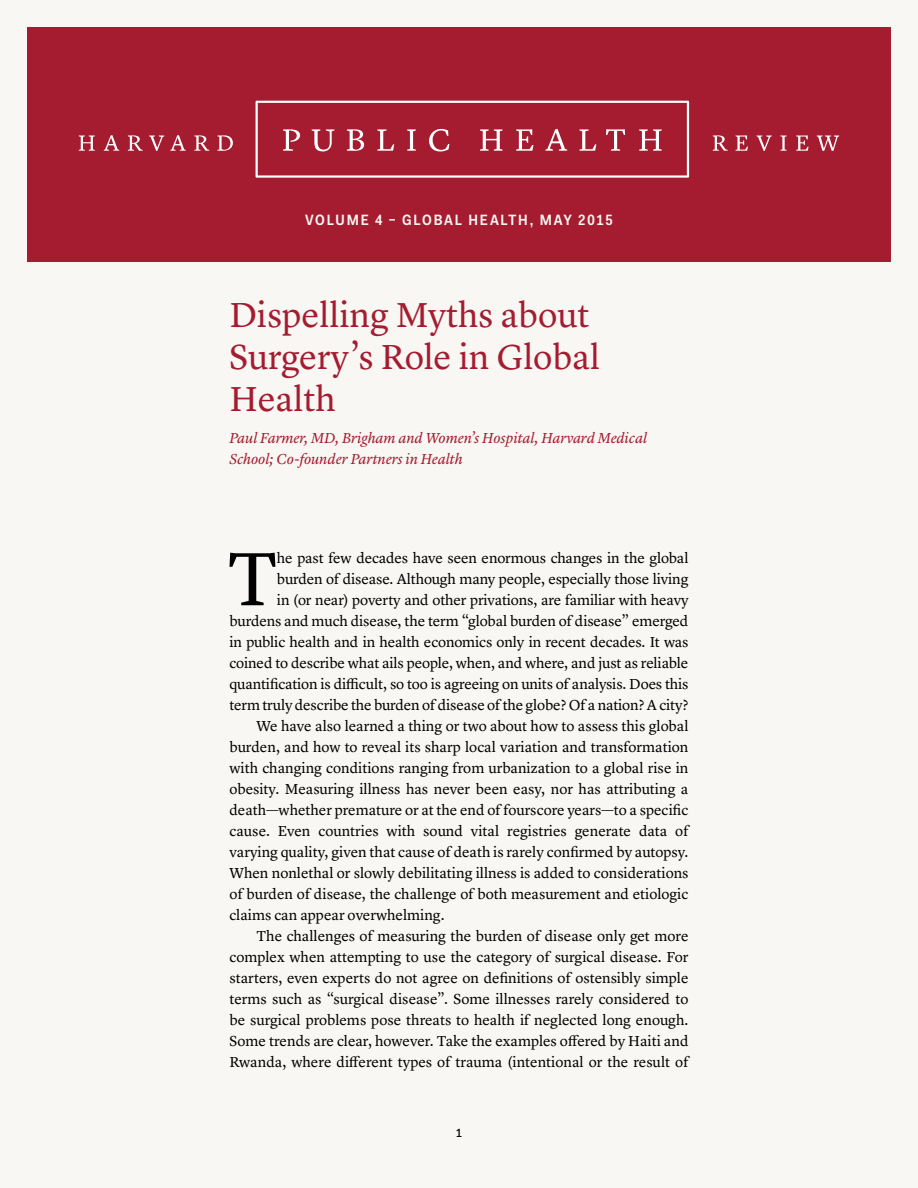
<style>
.page{position:relative;width:918px;height:1188px;background:#f8f7f3}
.page>*{position:absolute;margin:0;border:0;box-sizing:border-box;transform-origin:0 0}
.t1{font:78.3px "Lyon Text";color:#000}
.t2{font:36px/42px "Lyon Text";color:#a51c30}
.t3{font:15px "Lyon Text";letter-spacing:-.005em;color:#000}
.t4{font:italic 15px/21px "Lyon Text";letter-spacing:-.005em;color:#a51c30}
.t5{font:600 15px "Fakt Sm Con Pro";letter-spacing:.12em;color:#f8f7f3}
.t6{font:500 12px "Fakt Sm Con Pro";color:#000}
</style>
<div class="page">
<div style="left:27px;top:27px;width:864px;height:234px;background:#a51c30"></div>
<svg style="left:79px;top:136px;width:16px;height:15px"></svg>
<svg style="left:104px;top:135px;width:15px;height:16px"></svg>
<svg style="left:128px;top:135px;width:15px;height:16px"></svg>
<svg style="left:149px;top:136px;width:15px;height:15px"></svg>
<svg style="left:170px;top:135px;width:16px;height:16px"></svg>
<svg style="left:194px;top:135px;width:15px;height:16px"></svg>
<svg style="left:217px;top:135px;width:16px;height:16px"></svg>
<svg style="left:713px;top:135px;width:15px;height:16px"></svg>
<svg style="left:736px;top:135px;width:12px;height:16px"></svg>
<svg style="left:757px;top:136px;width:15px;height:15px"></svg>
<svg style="left:780px;top:136px;width:7px;height:15px"></svg>
<svg style="left:796px;top:135px;width:13px;height:16px"></svg>
<svg style="left:817px;top:136px;width:22px;height:15px"></svg>
<svg style="left:256px;top:101px;width:433px;height:77px"></svg>
<p class="t5" style="left:305px;top:210px;width:309px">VOLUME 4 – GLOBAL HEALTH, MAY 2015</p>
<h2 class="t2" style="left:230px;top:291px;width:372px">Dispelling Myths about<br>Surgery’s Role in Global<br>Health</h2>
<p class="t4" style="left:230px;top:426px;width:419px">Paul Farmer, MD, Brigham and Women’s Hospital, Harvard Medical<br>School; Co-founder Partners in Health</p>
<h1 class="t1" style="left:227px;top:519px;width:52px">T</h1>
<p class="t3" style="left:277px;top:547px;width:413px">he past few decades have seen enormous changes in the global</p>
<p class="t3" style="left:277px;top:568px;width:413px">burden of disease. Although many people, especially those living</p>
<p class="t3" style="left:277px;top:589px;width:413px">in (or near) poverty and other privations, are familiar with heavy</p>
<p class="t3" style="left:230px;top:610px;width:460px">burdens and much disease, the term “global burden of disease” emerged</p>
<p class="t3" style="left:230px;top:631px;width:461px">in public health and in health economics only in recent decades. It was</p>
<p class="t3" style="left:230px;top:652px;width:460px">coined to describe what ails people, when, and where, and just as reliable</p>
<p class="t3" style="left:230px;top:673px;width:461px">quantification is difficult, so too is agreeing on units of analysis. Does this</p>
<p class="t3" style="left:230px;top:694px;width:461px">term truly describe the burden of disease of the globe? Of a nation? A city?</p>
<p class="t3" style="left:257px;top:715px;width:434px">We have also learned a thing or two about how to assess this global</p>
<p class="t3" style="left:230px;top:736px;width:460px">burden, and how to reveal its sharp local variation and transformation</p>
<p class="t3" style="left:230px;top:757px;width:460px">with changing conditions ranging from urbanization to a global rise in</p>
<p class="t3" style="left:230px;top:778px;width:460px">obesity. Measuring illness has never been easy, nor has attributing a</p>
<p class="t3" style="left:230px;top:799px;width:460px">death—whether premature or at the end of fourscore years—to a specific</p>
<p class="t3" style="left:230px;top:820px;width:461px">cause. Even countries with sound vital registries generate data of</p>
<p class="t3" style="left:230px;top:841px;width:461px">varying quality, given that cause of death is rarely confirmed by autopsy.</p>
<p class="t3" style="left:230px;top:862px;width:461px">When nonlethal or slowly debilitating illness is added to considerations</p>
<p class="t3" style="left:230px;top:883px;width:461px">of burden of disease, the challenge of both measurement and etiologic</p>
<p class="t3" style="left:230px;top:904px;width:217px">claims can appear overwhelming.</p>
<p class="t3" style="left:257px;top:925px;width:434px">The challenges of measuring the burden of disease only get more</p>
<p class="t3" style="left:230px;top:946px;width:460px">complex when attempting to use the category of surgical disease. For</p>
<p class="t3" style="left:230px;top:967px;width:461px">starters, even experts do not agree on definitions of ostensibly simple</p>
<p class="t3" style="left:230px;top:988px;width:461px">terms such as “surgical disease”. Some illnesses rarely considered to</p>
<p class="t3" style="left:230px;top:1009px;width:461px">be surgical problems pose threats to health if neglected long enough.</p>
<p class="t3" style="left:230px;top:1030px;width:461px">Some trends are clear, however. Take the examples offered by Haiti and</p>
<p class="t3" style="left:230px;top:1051px;width:461px">Rwanda, where different types of trauma (intentional or the result of</p>
<p class="t6" style="left:456px;top:1125px;width:7px">1</p>
</div>
